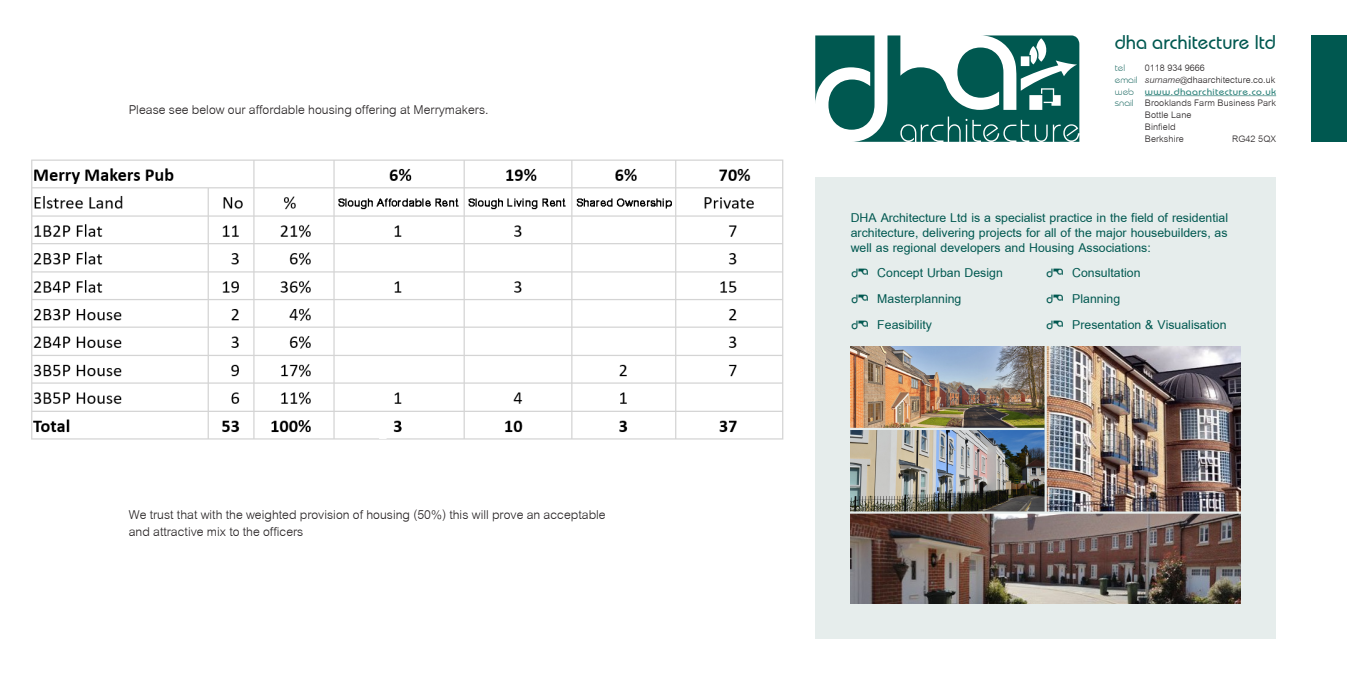
<style>
.page{position:relative;width:1347px;height:674px;background:#fff}
.page>*{position:absolute;margin:0;border:0;box-sizing:border-box;transform-origin:0 0}
.Body_Text_no_space{font:500 19.75px "Bauhaus IT Cby BT";color:#005850}
.Heading_3{font:700 18.75px/15px "Cordia New";color:#005850;text-align:justify}
.Body_Text{font:18.75px/17.5px "Cordia New";color:#231f20}
.Body_Text_no_space-2{font:13.75px "Cordia New";letter-spacing:.005em;color:#231f20}
.Body_Text_no_space-3{font:500 9.38px "Bauhaus IT Cby BT";letter-spacing:.035em;color:#288078;scale:1.13 1}
.Body_Text_no_space-4{font:300 9.38px "Bauhaus IT Cby BT";color:#005850;scale:1.1 1}
.s1{font-family:"Bauhaus IT Cby BT";font-weight:300;font-size:9.38px;color:#005850}
.s2{font-style:italic}
.s3{font-weight:300;color:#005850}
.s4{font-family:"Calligraphr";font-weight:400}
</style>
<div class="page">
<div style="left:815px;top:177px;width:461px;height:461px;background:#e6edec"></div>
<img style="left:850px;top:346px;width:390px;height:256px">
<hr style="left:815px;top:427px;width:229px;height:3px;background:#e6edec">
<hr style="left:1044px;top:329px;width:2px;height:183px;background:#e6edec">
<hr style="left:815px;top:511px;width:461px;height:2px;background:#e6edec">
<img style="left:31px;top:159px;width:753px;height:281px">
<svg style="left:815px;top:35px;width:264px;height:107px"></svg>
<hr style="left:1144px;top:95px;width:132px;height:1px;background:#77a9a3">
<div style="left:1311px;top:35px;width:35px;height:107px;background:#005850"></div>
<p class="Body_Text" style="left:129px;top:101px;width:361px">Please see below our affordable housing offering at Merrymakers.</p>
<p class="Body_Text" style="left:129px;top:504px;width:478px">We trust that with the weighted provision of housing (50%) this will prove an acceptable and attractive mix to the officers</p>
<p class="Body_Text_no_space" style="left:1114px;top:30px;width:163px">dha architecture ltd</p>
<p class="Body_Text_no_space-4" style="left:1114px;top:62px;width:11px">tel</p>
<p class="Body_Text_no_space-2" style="left:1144px;top:62px;width:61px">0118 934 9666</p>
<p class="Body_Text_no_space-2" style="left:1114px;top:73px;width:162px"><span class="s1">email</span> <span class="s2">surname</span>@dhaarchitecture.co.uk</p>
<p class="Body_Text_no_space-3" style="left:1114px;top:85px;width:144px"><span class="s3">web</span> www.dhaarchitecture.co.uk</p>
<p class="Body_Text_no_space-2" style="left:1114px;top:97px;width:163px"><span class="s1">snail</span> Brooklands Farm Business Park</p>
<p class="Body_Text_no_space-2" style="left:1144px;top:109px;width:48px">Bottle Lane</p>
<p class="Body_Text_no_space-2" style="left:1144px;top:121px;width:32px">Binfield</p>
<p class="Body_Text_no_space-2" style="left:1144px;top:133px;width:40px">Berkshire</p>
<p class="Body_Text_no_space-2" style="left:1232px;top:133px;width:45px">RG42 5QX</p>
<p class="Heading_3" style="left:850px;top:210px;width:379px">DHA Architecture Ltd is a specialist practice in the field of residential architecture, delivering projects for all of the major housebuilders, as well as regional developers and Housing Associations:</p>
<p class="Heading_3" style="left:850px;top:266px;width:154px"><span class="s4">B</span> Concept Urban Design</p>
<p class="Heading_3" style="left:850px;top:291px;width:112px"><span class="s4">B</span> Masterplanning</p>
<p class="Heading_3" style="left:850px;top:317px;width:83px"><span class="s4">B</span> Feasibility</p>
<p class="Heading_3" style="left:1045px;top:266px;width:96px"><span class="s4">B</span> Consultation</p>
<p class="Heading_3" style="left:1045px;top:291px;width:76px"><span class="s4">B</span> Planning</p>
<p class="Heading_3" style="left:1045px;top:317px;width:182px"><span class="s4">B</span> Presentation &amp; Visualisation</p>
</div>
